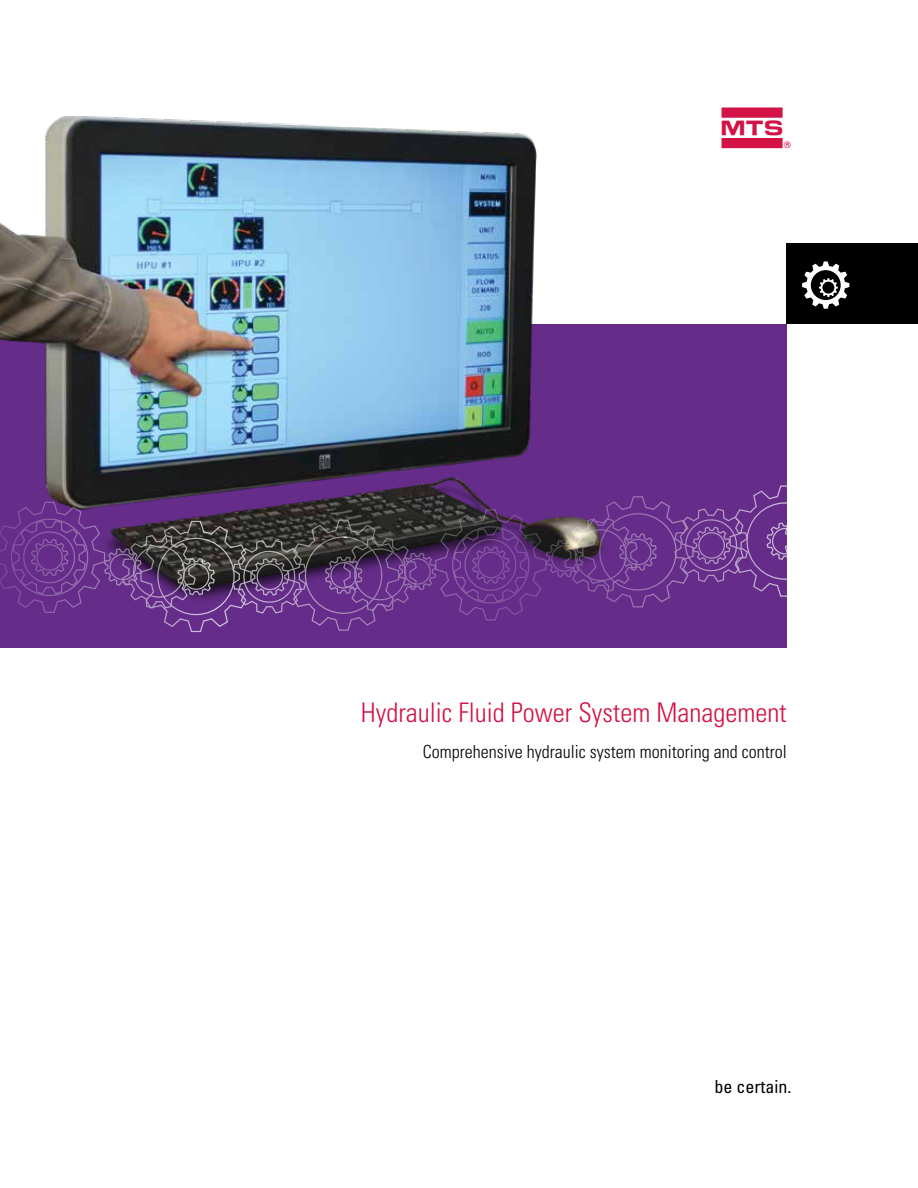
<style>
.page{position:relative;width:918px;height:1188px;background:#fff}
.page>*{position:absolute;margin:0;border:0;box-sizing:border-box;transform-origin:0 0}
.t1{font:45px "MTS Systems";color:#d31245}
.t2{font:300 condensed 27px "Univers";color:#d31245}
.t3{font:300 condensed 18px "Univers";color:#000}
.t4{font:condensed 18px "Univers";color:#000}
</style>
<div class="page">
<div style="left:0;top:324px;width:787px;height:324px;background:#652d89"></div>
<div style="left:787px;top:243px;width:131px;height:81px;background:#000"></div>
<svg style="left:802px;top:261px;width:47px;height:48px"></svg>
<img style="left:0;top:116px;width:537px;height:368px">
<svg style="left:0;top:484px;width:787px;height:148px"></svg>
<h1 class="t1" style="left:720px;top:108px;width:75px">l</h1>
<h2 class="t2" style="left:361px;top:696px;width:427px">Hydraulic Fluid Power System Management</h2>
<p class="t3" style="left:423px;top:741px;width:365px">Comprehensive hydraulic system monitoring and control</p>
<p class="t4" style="left:714px;top:1075px;width:78px">be certain.</p>
</div>
